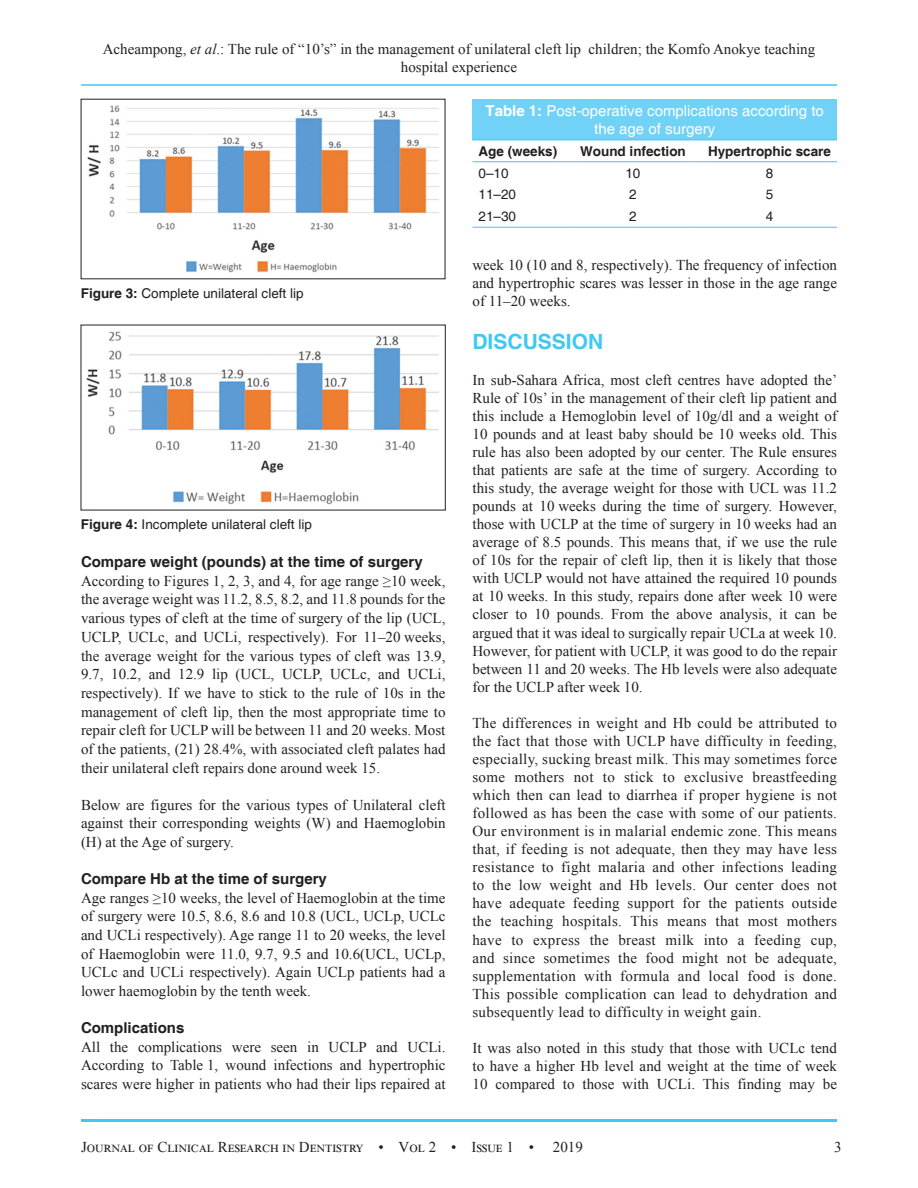
<style>
.page{position:relative;width:918px;height:1188px;background:#fff}
.page>*{position:absolute;margin:0;border:0;box-sizing:border-box;transform-origin:0 0}
.t1{font:700 21px "Helvetica";color:#40c7f4}
.TX{font:15px/18px "Times New Roman";color:#231f20;text-align:justify}
.t2{font:700 15px "Helvetica";color:#231f20}
.TT{font:15px/18px "Helvetica";color:#fff;text-align:center}
.TX-2{font:15px "Times New Roman";letter-spacing:.065em;color:#231f20}
.FGC{font:13.5px "Helvetica";color:#231f20}
.TCH{font:700 13.5px "Helvetica";color:#231f20}
.TB{font:13.5px "Helvetica";color:#231f20}
.TBL{font:13.5px "Helvetica";color:#231f20}
.s1{font-style:italic}
.s2{font-weight:700}
</style>
<div class="page">
<hr style="left:81px;top:84px;width:756px;height:2px;background:#40c7f4">
<hr style="left:81px;top:1119px;width:756px;height:3px;background:#40c7f4">
<div style="left:472px;top:99px;width:365px;height:41px;background:#72d1f6"></div>
<hr style="left:472px;top:227px;width:92px;height:1px;background:#40c7f4">
<hr style="left:574px;top:227px;width:118px;height:1px;background:#40c7f4">
<hr style="left:702px;top:227px;width:135px;height:1px;background:#40c7f4">
<hr style="left:472px;top:140px;width:92px;height:1px;background:#40c7f4">
<hr style="left:472px;top:161px;width:92px;height:1px;background:#40c7f4">
<hr style="left:574px;top:140px;width:118px;height:1px;background:#40c7f4">
<hr style="left:574px;top:161px;width:118px;height:1px;background:#40c7f4">
<hr style="left:702px;top:140px;width:135px;height:1px;background:#40c7f4">
<hr style="left:702px;top:161px;width:135px;height:1px;background:#40c7f4">
<img style="left:86px;top:331px;width:353px;height:174px">
<img style="left:87px;top:105px;width:352px;height:168px">
<p class="TX" style="left:103px;top:39px;width:714px;text-align:center">Acheampong, <span class="s1">et al</span>.: The rule of “10’s” in the management of unilateral cleft lip children; the Komfo Anokye teaching hospital experience</p>
<p class="FGC" style="left:81px;top:285px;width:224px"><span class="s2">Figure 3:</span> Complete unilateral cleft lip</p>
<p class="FGC" style="left:81px;top:517px;width:233px"><span class="s2">Figure 4:</span> Incomplete unilateral cleft lip</p>
<h2 class="t2" style="left:81px;top:553px;width:343px">Compare weight (pounds) at the time of surgery</h2>
<p class="TX" style="left:81px;top:571px;width:366px;line-height:18.8px">According to Figures 1, 2, 3, and 4, for age range ≥10 week, the average weight was 11.2, 8.5, 8.2, and 11.8 pounds for the various types of cleft at the time of surgery of the lip (UCL, UCLP, UCLc, and UCLi, respectively). For 11–20 weeks, the average weight for the various types of cleft was 13.9, 9.7, 10.2, and 12.9 lip (UCL, UCLP, UCLc, and UCLi, respectively). If we have to stick to the rule of 10s in the management of cleft lip, then the most appropriate time to repair cleft for UCLP will be between 11 and 20 weeks. Most of the patients, (21) 28.4%, with associated cleft palates had their unilateral cleft repairs done around week 15.</p>
<p class="TX" style="left:81px;top:795px;width:366px;line-height:18.8px">Below are figures for the various types of Unilateral cleft against their corresponding weights (W) and Haemoglobin (H) at the Age of surgery.</p>
<h2 class="t2" style="left:81px;top:869px;width:247px">Compare Hb at the time of surgery</h2>
<p class="TX" style="left:81px;top:888px;width:366px;line-height:18.8px">Age ranges ≥10 weeks, the level of Haemoglobin at the time of surgery were 10.5, 8.6, 8.6 and 10.8 (UCL, UCLp, UCLc and UCLi respectively). Age range 11 to 20 weeks, the level of Haemoglobin were 11.0, 9.7, 9.5 and 10.6(UCL, UCLp, UCLc and UCLi respectively). Again UCLp patients had a lower haemoglobin by the tenth week.</p>
<h2 class="t2" style="left:81px;top:1018px;width:105px">Complications</h2>
<p class="TX" style="left:81px;top:1037px;width:366px;line-height:18.8px">All the complications were seen in UCLP and UCLi.<br>According to Table 1, wound infections and hypertrophic scares were higher in patients who had their lips repaired at</p>
<p class="TT" style="left:486px;top:102px;width:340px"><span class="s2">Table 1:</span> Post‑operative complications according to the age of surgery</p>
<p class="TCH" style="left:478px;top:143px;width:80px">Age (weeks)</p>
<p class="TCH" style="left:580px;top:143px;width:107px">Wound infection</p>
<p class="TCH" style="left:708px;top:143px;width:124px">Hypertrophic scare</p>
<p class="TB" style="left:478px;top:165px;width:32px">0–10</p>
<p class="TB" style="left:625px;top:165px;width:17px">10</p>
<p class="TB" style="left:766px;top:165px;width:9px">8</p>
<p class="TB" style="left:478px;top:187px;width:39px">11–20</p>
<p class="TB" style="left:629px;top:187px;width:9px">2</p>
<p class="TB" style="left:766px;top:187px;width:9px">5</p>
<p class="TBL" style="left:478px;top:209px;width:39px">21–30</p>
<p class="TBL" style="left:629px;top:209px;width:9px">2</p>
<p class="TBL" style="left:766px;top:209px;width:9px">4</p>
<p class="TX" style="left:472px;top:256px;width:366px">week 10 (10 and 8, respectively). The frequency of infection and hypertrophic scares was lesser in those in the age range of 11–20 weeks.</p>
<h1 class="t1" style="left:472px;top:328px;width:132px">DISCUSSION</h1>
<p class="TX" style="left:472px;top:370px;width:366px">In sub-Sahara Africa, most cleft centres have adopted the’ Rule of 10s’ in the management of their cleft lip patient and this include a Hemoglobin level of 10g/dl and a weight of 10 pounds and at least baby should be 10 weeks old. This rule has also been adopted by our center. The Rule ensures that patients are safe at the time of surgery. According to this study, the average weight for those with UCL was 11.2 pounds at 10 weeks during the time of surgery. However, those with UCLP at the time of surgery in 10 weeks had an average of 8.5 pounds. This means that, if we use the rule of 10s for the repair of cleft lip, then it is likely that those with UCLP would not have attained the required 10 pounds at 10 weeks. In this study, repairs done after week 10 were closer to 10 pounds. From the above analysis, it can be argued that it was ideal to surgically repair UCLa at week 10.<br>However, for patient with UCLP, it was good to do the repair between 11 and 20 weeks. The Hb levels were also adequate for the UCLP after week 10.</p>
<p class="TX" style="left:472px;top:713px;width:366px">The differences in weight and Hb could be attributed to the fact that those with UCLP have difficulty in feeding, especially, sucking breast milk. This may sometimes force some mothers not to stick to exclusive breastfeeding which then can lead to diarrhea if proper hygiene is not followed as has been the case with some of our patients.<br>Our environment is in malarial endemic zone. This means that, if feeding is not adequate, then they may have less resistance to fight malaria and other infections leading to the low weight and Hb levels. Our center does not have adequate feeding support for the patients outside the teaching hospitals. This means that most mothers have to express the breast milk into a feeding cup, and since sometimes the food might not be adequate, supplementation with formula and local food is done.<br>This possible complication can lead to dehydration and subsequently lead to difficulty in weight gain.</p>
<p class="TX" style="left:472px;top:1038px;width:366px">It was also noted in this study that those with UCLc tend to have a higher Hb level and weight at the time of week 10 compared to those with UCLi. This finding may be</p>
<p class="TX-2" style="left:81px;top:1136px;width:455px">Journal of Clinical Research in Dentistry • Vol 2 • Issue 1 •</p>
<p class="TX" style="left:553px;top:1137px;width:31px">2019</p>
<p class="TX" style="left:834px;top:1137px;width:9px">3</p>
</div>
